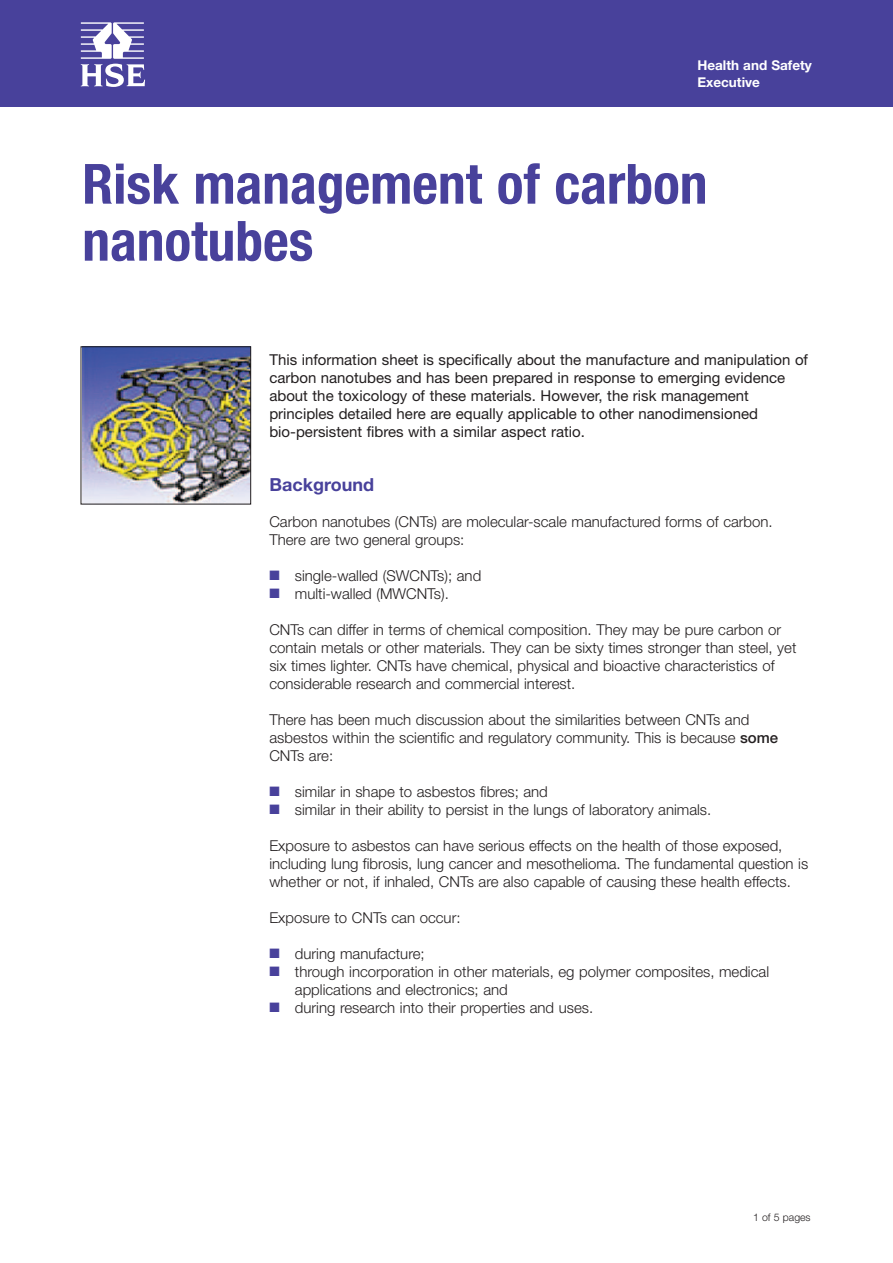
<style>
.page{position:relative;width:893px;height:1263px;background:#fff}
.page>*{position:absolute;margin:0;border:0;box-sizing:border-box;transform-origin:0 0}
.t1{font:700 condensed 55.5px/57px "Helvetica Neue";color:#48419b}
.t2{font:700 18px "Helvetica Neue";color:#48419b}
.t3{font:300 15px/18px "Helvetica Neue";color:#231f20}
.t4{font:15px/18px "Helvetica Neue";color:#231f20}
.t5{font:700 13.5px/16.5px "Helvetica Neue";color:#fff}
.t6{font:300 10.5px "Helvetica Neue";color:#231f20}
.s1{color:#48419b}
.s2{font-weight:500}
</style>
<div class="page">
<div style="left:0;top:0;width:893px;height:106px;background:#48419b"></div>
<svg style="left:81px;top:22px;width:64px;height:65px"></svg>
<img style="left:83px;top:349px;width:166px;height:153px">
<p class="t5" style="left:697px;top:59px;width:116px">Health and Safety<br>Executive</p>
<h1 class="t1" style="left:82px;top:155px;width:627px">Risk management of carbon nanotubes</h1>
<p class="t4" style="left:269px;top:352px;width:540px">This information sheet is specifically about the manufacture and manipulation of carbon nanotubes and has been prepared in response to emerging evidence about the toxicology of these materials. However, the risk management principles detailed here are equally applicable to other nanodimensioned bio-persistent fibres with a similar aspect ratio.</p>
<p class="t2" style="left:269px;top:478px;width:106px">Background</p>
<p class="t3" style="left:269px;top:514px;width:505px">Carbon nanotubes (CNTs) are molecular-scale manufactured forms of carbon.<br>There are two general groups:</p>
<p class="t3" style="left:269px;top:568px;width:213px"><span class="s1">■</span> single-walled (SWCNTs); and</p>
<p class="t3" style="left:269px;top:586px;width:181px"><span class="s1">■</span> multi-walled (MWCNTs).</p>
<p class="t3" style="left:269px;top:622px;width:529px">CNTs can differ in terms of chemical composition. They may be pure carbon or contain metals or other materials. They can be sixty times stronger than steel, yet six times lighter. CNTs have chemical, physical and bioactive characteristics of considerable research and commercial interest.</p>
<p class="t3" style="left:269px;top:712px;width:510px">There has been much discussion about the similarities between CNTs and asbestos within the scientific and regulatory community. This is because <span class="s2">some<br></span>CNTs are:</p>
<p class="t3" style="left:269px;top:784px;width:280px"><span class="s1">■</span> similar in shape to asbestos fibres; and</p>
<p class="t3" style="left:269px;top:802px;width:443px"><span class="s1">■</span> similar in their ability to persist in the lungs of laboratory animals.</p>
<p class="t3" style="left:269px;top:838px;width:540px">Exposure to asbestos can have serious effects on the health of those exposed, including lung fibrosis, lung cancer and mesothelioma. The fundamental question is whether or not, if inhaled, CNTs are also capable of causing these health effects.</p>
<p class="t3" style="left:269px;top:910px;width:193px">Exposure to CNTs can occur:</p>
<p class="t3" style="left:269px;top:946px;width:157px"><span class="s1">■</span> during manufacture;</p>
<p class="t3" style="left:295px;top:964px;width:476px;text-indent:-26px"><span class="s1">■</span> through incorporation in other materials, eg polymer composites, medical applications and electronics; and</p>
<p class="t3" style="left:269px;top:1000px;width:325px"><span class="s1">■</span> during research into their properties and uses.</p>
<p class="t6" style="left:753px;top:1213px;width:59px">1 of 5 pages</p>
</div>
